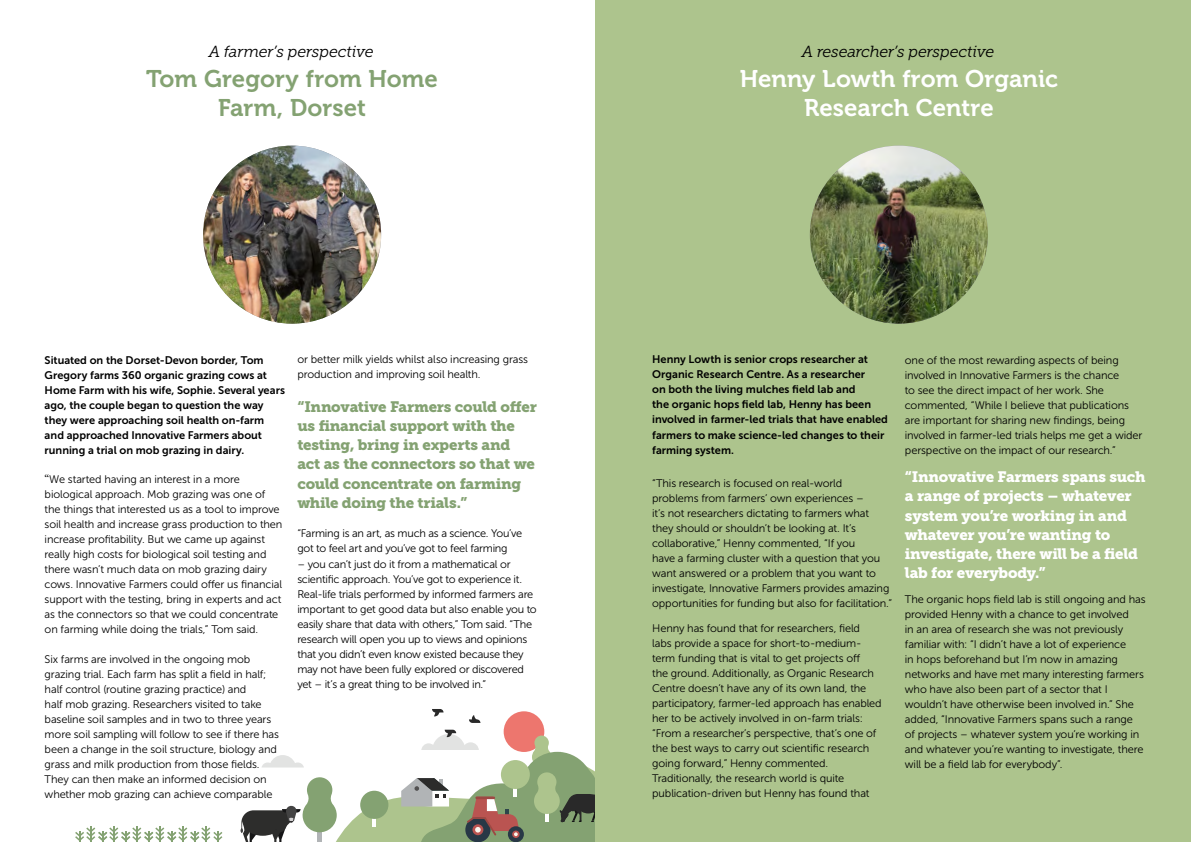
<style>
.page{position:relative;width:1191px;height:842px;background:#fff}
.page>*{position:absolute;margin:0;border:0;box-sizing:border-box;transform-origin:0 0}
.t1{font:24px/28.8px "Museo 700";color:#fff;text-align:center}
.t2{font:24px/28.8px "Museo 700";color:#84a272;text-align:center}
.t3{font:italic 16px "Museo Slab 300";letter-spacing:-.02em;color:#000}
.t4{font:15px/19px "Museo Slab 900";letter-spacing:-.015em;color:#84a272}
.t5{font:15px/19px "Museo Slab 900";letter-spacing:-.015em;color:#fff}
.t6{font:11px/15px "Museo Sans 300";letter-spacing:-.015em;color:#000}
.t7{font:11px/15px "Museo Sans 700";color:#000}
.s1{font-family:"Minion Pro";font-size:12px}
</style>
<div class="page">
<div style="left:503px;top:711px;width:41px;height:41px;background:#ed766e;border-radius:50%"></div>
<svg style="left:183px;top:755px;width:218px;height:87px"></svg>
<div style="left:595px;top:0;width:596px;height:842px;background:#adc48d"></div>
<img style="left:203px;top:146px;width:178px;height:178px;border-radius:89px">
<img style="left:810px;top:146px;width:178px;height:178px;border-radius:89px">
<hr style="left:373px;top:809px;width:3px;height:18px;background:#fff">
<div style="left:360px;top:791px;width:28px;height:28px;background:#84a272;border-radius:50%"></div>
<svg style="left:75px;top:827px;width:147px;height:15px"></svg>
<svg style="left:240px;top:777px;width:97px;height:65px"></svg>
<svg style="left:401px;top:730px;width:194px;height:112px"></svg>
<svg style="left:432px;top:709px;width:11px;height:7px"></svg>
<svg style="left:469px;top:715px;width:11px;height:8px"></svg>
<h2 class="t3" style="left:209px;top:43px;width:166px">A farmer’s perspective</h2>
<h1 class="t2" style="left:146px;top:65px;width:293px">Tom Gregory from Home<br>Farm, Dorset</h1>
<p class="t7" style="left:45px;top:352px;width:242px">Situated on the Dorset-Devon border, Tom Gregory farms 360 organic grazing cows at Home Farm with his wife, Sophie. Several years ago, the couple began to question the way they were approaching soil health on-farm and approached Innovative Farmers about running a trial on mob grazing in dairy.</p>
<p class="t6" style="left:45px;top:472px;width:239px"><span class="s1">“</span>We started having an interest in a more biological approach. Mob grazing was one of the things that interested us as a tool to improve soil health and increase grass production to then increase profitability. But we came up against really high costs for biological soil testing and there wasn’t much data on mob grazing dairy cows. Innovative Farmers could offer us financial support with the testing, bring in experts and act as the connectors so that we could concentrate on farming while doing the trials,” Tom said.</p>
<p class="t6" style="left:45px;top:652px;width:236px">Six farms are involved in the ongoing mob grazing trial. Each farm has split a field in half; half control (routine grazing practice) and<br>half mob grazing. Researchers visited to take baseline soil samples and in two to three years more soil sampling will follow to see if there has been a change in the soil structure, biology and grass and milk production from those fields.<br>They can then make an informed decision on whether mob grazing can achieve comparable</p>
<p class="t6" style="left:297px;top:352px;width:232px">or better milk yields whilst also increasing grass production and improving soil health.</p>
<h3 class="t4" style="left:297px;top:398px;width:241px">“Innovative Farmers could offer us financial support with the testing, bring in experts and act as the connectors so that we could concentrate on farming while doing the trials.”</h3>
<p class="t6" style="left:297px;top:526px;width:226px">“Farming is an art, as much as a science. You’ve got to feel art and you’ve got to feel farming</p>
<p class="t6" style="left:297px;top:556px;width:241px">– you can’t just do it from a mathematical or scientific approach. You’ve got to experience it.<br>Real-life trials performed by informed farmers are important to get good data but also enable you to easily share that data with others,” Tom said. “The research will open you up to views and opinions that you didn’t even know existed because they may not have been fully explored or discovered yet – it’s a great thing to be involved in.”</p>
<h2 class="t3" style="left:801px;top:43px;width:194px">A researcher’s perspective</h2>
<h1 class="t1" style="left:740px;top:65px;width:320px">Henny Lowth from Organic<br>Research Centre</h1>
<p class="t7" style="left:652px;top:352px;width:237px">Henny Lowth is senior crops researcher at Organic Research Centre. As a researcher<br>on both the living mulches field lab and<br>the organic hops field lab, Henny has been involved in farmer-led trials that have enabled farmers to make science-led changes to their farming system.</p>
<p class="t6" style="left:652px;top:475px;width:241px">“This research is focused on real-world<br>problems from farmers’ own experiences –<br>it’s not researchers dictating to farmers what they should or shouldn’t be looking at. It’s collaborative,” Henny commented, “If you<br>have a farming cluster with a question that you want answered or a problem that you want to investigate, Innovative Farmers provides amazing opportunities for funding but also for facilitation.”</p>
<p class="t6" style="left:652px;top:620px;width:231px">Henny has found that for researchers, field labs provide a space for short-to-medium&shy;term funding that is vital to get projects off<br>the ground. Additionally, as Organic Research Centre doesn’t have any of its own land, the participatory, farmer-led approach has enabled her to be actively involved in on-farm trials: “From a researcher’s perspective, that’s one of the best ways to carry out scientific research going forward,” Henny commented.<br>Traditionally, the research world is quite publication-driven but Henny has found that</p>
<p class="t6" style="left:905px;top:352px;width:239px">one of the most rewarding aspects of being involved in Innovative Farmers is the chance<br>to see the direct impact of her work. She commented, “While I believe that publications are important for sharing new findings, being involved in farmer-led trials helps me get a wider perspective on the impact of our research.”</p>
<h3 class="t5" style="left:905px;top:468px;width:242px">“Innovative Farmers spans such a range of projects – whatever system you’re working in and whatever you’re wanting to investigate, there will be a field lab for everybody.”</h3>
<p class="t6" style="left:905px;top:591px;width:242px">The organic hops field lab is still ongoing and has provided Henny with a chance to get involved<br>in an area of research she was not previously familiar with: “I didn’t have a lot of experience<br>in hops beforehand but I’m now in amazing networks and have met many interesting farmers who have also been part of a sector that I wouldn’t have otherwise been involved in.” She added, “Innovative Farmers spans such a range of projects – whatever system you’re working in and whatever you’re wanting to investigate, there will be a field lab for everybody”.</p>
</div>
